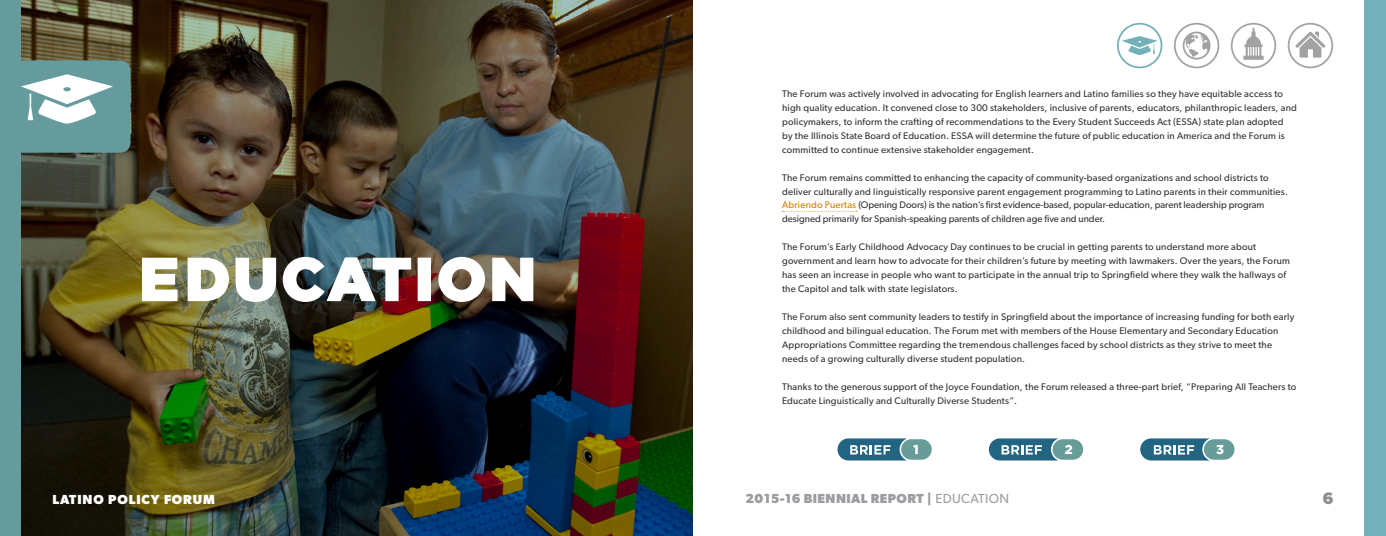
<style>
.page{position:relative;width:1386px;height:536px;background:#fff}
.page>*{position:absolute;margin:0;border:0;box-sizing:border-box;transform-origin:0 0}
.Description{font:900 59.5px "Gotham";letter-spacing:.05em;color:#fff}
.t1{font:700 16.62px "Gibson";color:#8d8f92}
.t2{font:700 13.12px "Gibson";letter-spacing:.03em;color:#9c9da0}
.t3{font:700 13.12px "Gibson";letter-spacing:.07em;color:#fff}
.t4{font:9.62px/14px "Gibson";letter-spacing:.02em;color:#313132}
.t5{font:9.62px/14px "Gibson";color:#313132}
.s1{color:#d57e00}
.s2{font-weight:400}
</style>
<div class="page">
<img style="left:21px;top:0;width:672px;height:536px">
<svg style="left:21px;top:60px;width:110px;height:93px"></svg>
<div style="left:0;top:0;width:21px;height:536px;background:#659b9c"></div>
<svg style="left:1183px;top:32px;width:28px;height:28px"></svg>
<div style="left:1365px;top:0;width:21px;height:536px;background:#74b0b9"></div>
<svg style="left:783px;top:211px;width:74px;height:1px"></svg>
<svg style="left:1122px;top:36px;width:36px;height:19px"></svg>
<div style="left:1117px;top:23px;width:45px;height:45px;border:2px solid #74b0b9;border-radius:50%"></div>
<svg style="left:1295px;top:32px;width:31px;height:26px"></svg>
<div style="left:1288px;top:23px;width:45px;height:45px;border:2px solid #828486;border-radius:50%"></div>
<div style="left:1174px;top:23px;width:45px;height:45px;border:2px solid #828486;border-radius:50%"></div>
<svg style="left:1243px;top:28px;width:21px;height:32px"></svg>
<div style="left:1231px;top:23px;width:45px;height:45px;border:2px solid #828486;border-radius:50%"></div>
<div style="left:901px;top:439px;width:31px;height:20px;background:#689c98;border-radius:10px"></div>
<svg style="left:837px;top:438px;width:70px;height:22px"></svg>
<svg style="left:913px;top:444px;width:5px;height:10px"></svg>
<div style="left:1053px;top:439px;width:30px;height:20px;background:#689c98;border-radius:10px"></div>
<svg style="left:989px;top:438px;width:69px;height:22px"></svg>
<svg style="left:1065px;top:444px;width:7px;height:10px"></svg>
<div style="left:1204px;top:439px;width:31px;height:20px;background:#689c98;border-radius:10px"></div>
<svg style="left:1140px;top:438px;width:70px;height:22px"></svg>
<svg style="left:1216px;top:445px;width:8px;height:9px"></svg>
<svg style="left:141px;top:257px;width:37px;height:45px;background:#a09a62"></svg>
<img style="left:187px;top:256px;width:225px;height:47px">
<div style="left:418px;top:257px;width:13px;height:44px;border:2px solid #fff"></div>
<svg style="left:438px;top:256px;width:96px;height:47px;background:#7a6d5d"></svg>
<p class="Description" style="left:139px;top:245px;width:398px">EDUCATION</p>
<p class="t4" style="left:782px;top:86px;width:516px">The Forum was actively involved in advocating for English learners and Latino families so they have equitable access to high quality education. It convened close to 300 stakeholders, inclusive of parents, educators, philanthropic leaders, and policymakers, to inform the crafting of recommendations to the Every Student Succeeds Act (ESSA) state plan adopted<br>by the Illinois State Board of Education. ESSA will determine the future of public education in America and the Forum is committed to continue extensive stakeholder engagement.</p>
<p class="t4" style="left:782px;top:170px;width:507px">The Forum remains committed to enhancing the capacity of community-based organizations and school districts to deliver culturally and linguistically responsive parent engagement programming to Latino parents in their communities.</p>
<p class="t5" style="left:782px;top:197px;width:484px"><span class="s1">Abriendo Puertas</span> (Opening Doors) is the nation’s first evidence-based, popular-education, parent leadership program designed primarily for Spanish-speaking parents of children age five and under.</p>
<p class="t4" style="left:782px;top:239px;width:509px">The Forum’s Early Childhood Advocacy Day continues to be crucial in getting parents to understand more about government and learn how to advocate for their children’s future by meeting with lawmakers. Over the years, the Forum has seen an increase in people who want to participate in the annual trip to Springfield where they walk the hallways of the Capitol and talk with state legislators.</p>
<p class="t4" style="left:782px;top:309px;width:514px">The Forum also sent community leaders to testify in Springfield about the importance of increasing funding for both early childhood and bilingual education. The Forum met with members of the House Elementary and Secondary Education Appropriations Committee regarding the tremendous challenges faced by school districts as they strive to meet the needs of a growing culturally diverse student population.</p>
<p class="t4" style="left:782px;top:379px;width:516px">Thanks to the generous support of the Joyce Foundation, the Forum released a three-part brief, “Preparing All Teachers to<br>Educate Linguistically and Culturally Diverse Students”.</p>
<p class="t3" style="left:52px;top:491px;width:164px">LATINO POLICY FORUM</p>
<p class="t2" style="left:746px;top:490px;width:265px">2015-16 BIENNIAL REPORT | <span class="s2">EDUCATION</span></p>
<p class="t1" style="left:1322px;top:488px;width:13px">6</p>
</div>
